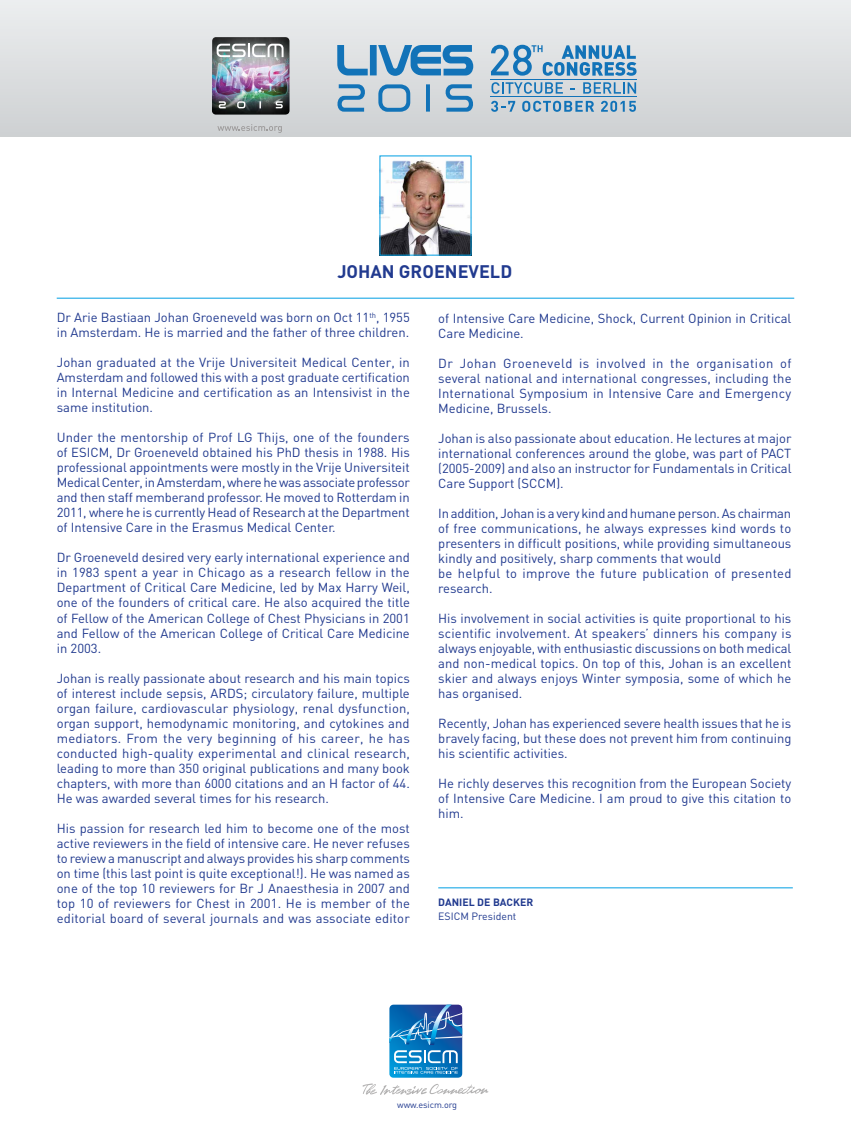
<style>
.page{position:relative;width:851px;height:1134px;background:#fff}
.page>*{position:absolute;margin:0;border:0;box-sizing:border-box;transform-origin:0 0}
.t1{font:700 18px "DIN";color:#213a8f}
.t2{font:13px/15px "DIN";color:#213a8f;text-align:justify}
.t3{font:700 10.5px "DIN";color:#213a8f}
.t4{font:10.5px "DIN";color:#213a8f}
.t5{font:9px "DIN";letter-spacing:-.01em;color:#213a8f}
</style>
<div class="page">
<div style="left:0;top:0;width:850px;height:136px;background:linear-gradient(to bottom,#eceeef,#ccd0d2)"></div>
<svg style="left:217px;top:124px;width:65px;height:9px"></svg>
<img style="left:212px;top:37px;width:77px;height:78px">
<svg style="left:259px;top:101px;width:2px;height:7px"></svg>
<svg style="left:219px;top:101px;width:7px;height:7px"></svg>
<svg style="left:237px;top:101px;width:8px;height:7px"></svg>
<svg style="left:217px;top:44px;width:66px;height:13px"></svg>
<svg style="left:275px;top:101px;width:8px;height:7px"></svg>
<svg style="left:335px;top:84px;width:32px;height:28px"></svg>
<svg style="left:443px;top:84px;width:32px;height:28px"></svg>
<hr style="left:426px;top:84px;width:4px;height:28px;background:#1273b8">
<svg style="left:378px;top:84px;width:32px;height:28px"></svg>
<div style="left:370px;top:45px;width:6px;height:30px;background:#1273b8"></div>
<svg style="left:337px;top:45px;width:30px;height:30px"></svg>
<svg style="left:378px;top:45px;width:95px;height:31px;background:#67a1c9"></svg>
<svg style="left:491px;top:82px;width:72px;height:12px"></svg>
<svg style="left:583px;top:82px;width:53px;height:12px"></svg>
<svg style="left:491px;top:101px;width:24px;height:11px"></svg>
<svg style="left:522px;top:101px;width:72px;height:11px"></svg>
<svg style="left:601px;top:101px;width:35px;height:11px"></svg>
<hr style="left:490px;top:79px;width:146px;height:1px;background:#1273b8">
<svg style="left:491px;top:45px;width:145px;height:31px;background:#87b2d0"></svg>
<hr style="left:490px;top:97px;width:146px;height:1px;background:#1273b8">
<hr style="left:57px;top:298px;width:737px;height:1px;background:#009fe3">
<hr style="left:438px;top:887px;width:354px;height:1px;background:#009fe3">
<svg style="left:362px;top:1005px;width:126px;height:90px"></svg>
<img style="left:381px;top:160px;width:88px;height:93px">
<h1 class="t1" style="left:337px;top:260px;width:176px">JOHAN GROENEVELD</h1>
<p class="t2" style="left:57px;top:310px;width:354px">Dr Arie Bastiaan Johan Groeneveld was born on Oct 11<sup>th</sup>, 1955 in Amsterdam. He is married and the father of three children.</p>
<p class="t2" style="left:57px;top:355px;width:354px">Johan graduated at the Vrije Universiteit Medical Center, in Amsterdam and followed this with a post graduate certification in Internal Medicine and certification as an Intensivist in the same institution.</p>
<p class="t2" style="left:57px;top:430px;width:355px">Under the mentorship of Prof LG Thijs, one of the founders of ESICM, Dr Groeneveld obtained his PhD thesis in 1988. His professional appointments were mostly in the Vrije Universiteit Medical Center, in Amsterdam, where he was associate professor and then staff memberand professor. He moved to Rotterdam in 2011, where he is currently Head of Research at the Department of Intensive Care in the Erasmus Medical Center.</p>
<p class="t2" style="left:57px;top:550px;width:354px">Dr Groeneveld desired very early international experience and in 1983 spent a year in Chicago as a research fellow in the Department of Critical Care Medicine, led by Max Harry Weil, one of the founders of critical care. He also acquired the title of Fellow of the American College of Chest Physicians in 2001 and Fellow of the American College of Critical Care Medicine in 2003.</p>
<p class="t2" style="left:57px;top:670px;width:355px">Johan is really passionate about research and his main topics of interest include sepsis, ARDS; circulatory failure, multiple organ failure, cardiovascular physiology, renal dysfunction, organ support, hemodynamic monitoring, and cytokines and mediators. From the very beginning of his career, he has conducted high-quality experimental and clinical research, leading to more than 350 original publications and many book chapters, with more than 6000 citations and an H factor of 44.<br>He was awarded several times for his research.</p>
<p class="t2" style="left:57px;top:820px;width:355px">His passion for research led him to become one of the most active reviewers in the field of intensive care. He never refuses to review a manuscript and always provides his sharp comments on time (this last point is quite exceptional!). He was named as one of the top 10 reviewers for Br J Anaesthesia in 2007 and top 10 of reviewers for Chest in 2001. He is member of the editorial board of several journals and was associate editor</p>
<p class="t2" style="left:438px;top:310px;width:354px">of Intensive Care Medicine, Shock, Current Opinion in Critical<br>Care Medicine.</p>
<p class="t2" style="left:438px;top:355px;width:355px">Dr Johan Groeneveld is involved in the organisation of several national and international congresses, including the International Symposium in Intensive Care and Emergency Medicine, Brussels.</p>
<p class="t2" style="left:438px;top:430px;width:355px">Johan is also passionate about education. He lectures at major international conferences around the globe, was part of PACT (2005-2009) and also an instructor for Fundamentals in Critical Care Support (SCCM).</p>
<p class="t2" style="left:438px;top:505px;width:355px;text-align:left">In addition, Johan is a very kind and humane person. As chairman of free communications, he always expresses kind words to presenters in difficult positions, while providing simultaneous kindly and positively, sharp comments that would<br>be helpful to improve the future publication of presented research.</p>
<p class="t2" style="left:438px;top:610px;width:355px">His involvement in social activities is quite proportional to his scientific involvement. At speakers’ dinners his company is always enjoyable, with enthusiastic discussions on both medical and non-medical topics. On top of this, Johan is an excellent skier and always enjoys Winter symposia, some of which he has organised.</p>
<p class="t2" style="left:438px;top:715px;width:354px">Recently, Johan has experienced severe health issues that he is bravely facing, but these does not prevent him from continuing his scientific activities.</p>
<p class="t2" style="left:438px;top:775px;width:354px">He richly deserves this recognition from the European Society of Intensive Care Medicine. I am proud to give this citation to him.</p>
<p class="t3" style="left:438px;top:895px;width:96px">DANIEL DE BACKER</p>
<p class="t4" style="left:438px;top:909px;width:80px">ESICM President</p>
<p class="t5" style="left:397px;top:1099px;width:61px">www.esicm.org</p>
</div>
